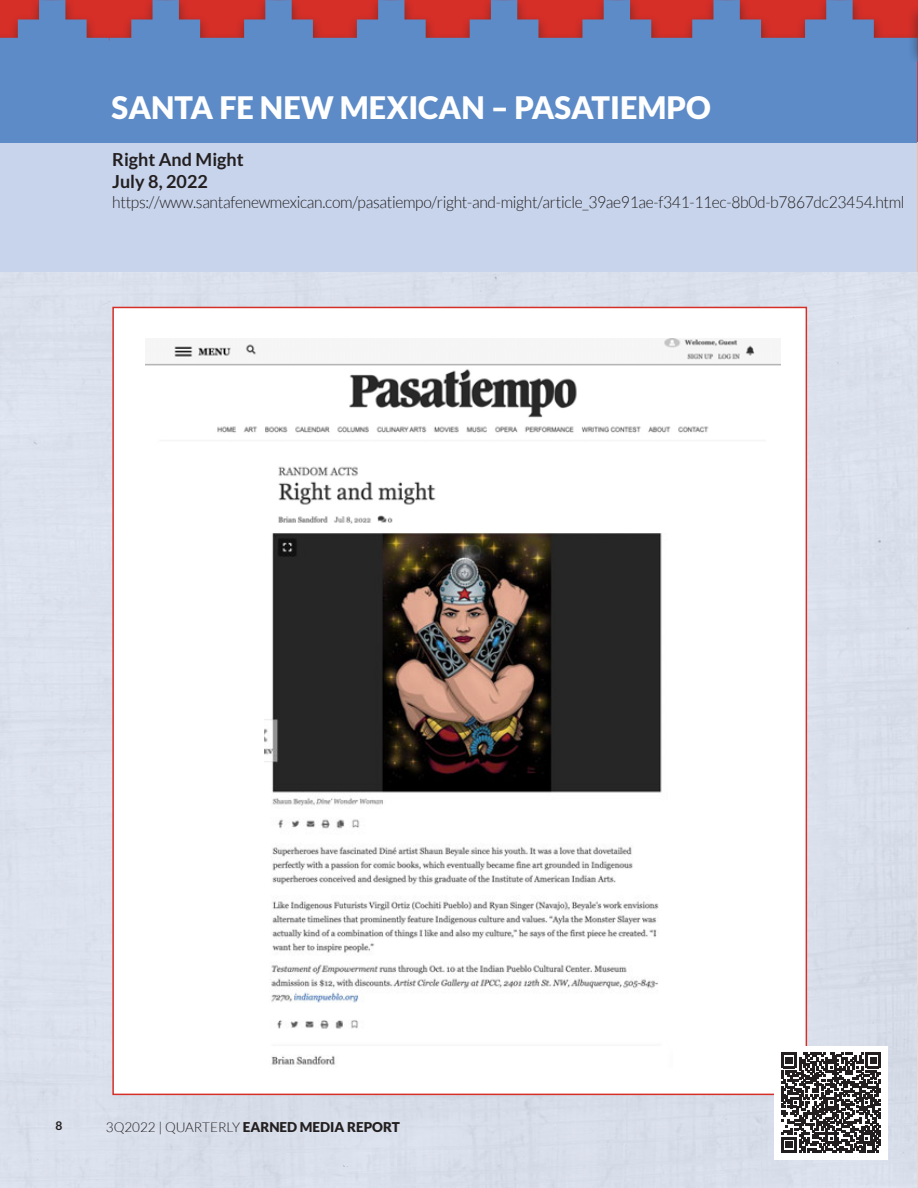
<style>
.page{position:relative;width:918px;height:1188px;background:#fff}
.page>*{position:absolute;margin:0;border:0;box-sizing:border-box;transform-origin:0 0}
.t1{font:900 30.9px "Lato";color:#fff}
.t2{font:700 18px/21.6px "Lato";color:#231f20}
.t3{font:300 16.5px "Lato";letter-spacing:-.02em;color:#231f20;scale:.95 1}
.t4{font:900 13.5px "Lato";color:#231f20}
.t5{font:700 12px "Lato";color:#231f20}
.s1{font-weight:300}
</style>
<div class="page">
<hr style="left:917px;top:0;width:1px;height:1188px;background:#f7d4c4">
<svg style="left:0;top:0;width:908px;height:62px;fill:#5c8bc8"></svg>
<div style="left:0;top:143px;width:918px;height:129px;background:#c7d4eb"></div>
<div style="left:908px;top:0;width:10px;height:67px;background:#231f20;opacity:.5"></div>
<div style="left:0;top:62px;width:918px;height:81px;background:#5c8bc8"></div>
<svg style="left:917px;top:0;width:1px;height:143px"></svg>
<hr style="left:917px;top:143px;width:1px;height:129px;background:#f1bda7">
<div style="left:112px;top:307px;width:695px;height:788px;background:#fff;border:2px solid #d52f28"></div>
<img style="left:146px;top:339px;width:635px;height:94px">
<img style="left:278px;top:466px;width:158px;height:58px">
<img style="left:264px;top:532px;width:398px;height:421px">
<img style="left:271px;top:964px;width:387px;height:101px">
<div style="left:775px;top:1046px;width:113px;height:114px;background:#fff"></div>
<svg style="left:781px;top:1053px;width:100px;height:99px"></svg>
<p class="t1" style="left:112px;top:90px;width:601px">SANTA FE NEW MEXICAN – PASATIEMPO</p>
<p class="t2" style="left:112px;top:149px;width:133px">Right And Might<br>July 8, 2022</p>
<p class="t3" style="left:112px;top:194px;width:836px">https://www.santafenewmexican.com/pasatiempo/right-and-might/article_39ae91ae-f341-11ec-8b0d-b7867dc23454.html</p>
<p class="t5" style="left:56px;top:1119px;width:8px">8</p>
<p class="t4" style="left:106px;top:1119px;width:295px"><span class="s1">3Q2022 | QUARTERLY</span> EARNED MEDIA REPORT</p>
</div>
